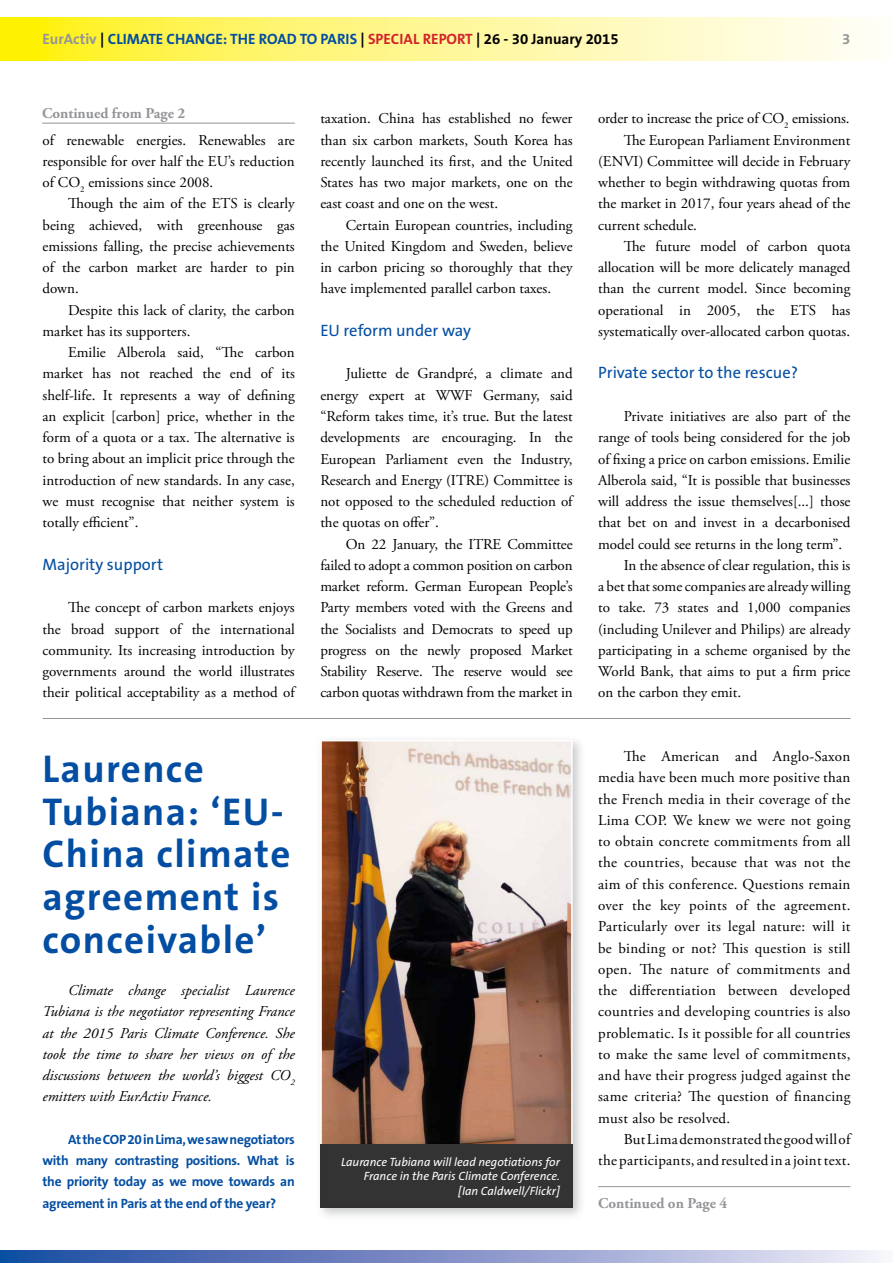
<style>
.page{position:relative;width:893px;height:1263px;background:#fff}
.page>*{position:absolute;margin:0;border:0;box-sizing:border-box;transform-origin:0 0}
.t1{font:700 39px/42.5px "The Sans B7";letter-spacing:.035em;color:#034ea2}
.t2{font:16.5px "The Sans B5 Plain";color:#034ea2}
.t3{font:15px/21.3px "Adobe Garamond Pro";color:#000;text-align:justify}
.t4{font:italic 15px/21.3px "Adobe Garamond Pro";color:#000;text-align:justify}
.t5{font:15px/21.3px "Adobe Garamond Pro";letter-spacing:.02em;color:#000;text-align:right}
.t6{font:700 15px "The Sans B7";color:#034ea2}
.t7{font:700 15px "Adobe Garamond Pro";color:#939598}
.t8{font:700 15px "The Sans B7";color:#939598}
.t9{font:700 13.5px/21.3px "The Sans B7";letter-spacing:-.02em;color:#034ea2;text-align:justify}
.t10{font:italic 12px/14.4px "The Sans B5 Plain";color:#fff;text-align:right}
.s1{color:#939598}
.s2{color:#000}
.s3{color:#d2232a}
</style>
<div class="page">
<svg style="left:0;top:18px;width:867px;height:42px;background:#fff78d"></svg>
<svg style="left:0;top:1250px;width:881px;height:13px;background:#8295c9"></svg>
<hr style="left:42px;top:123px;width:253px;height:1px;background:#939598">
<hr style="left:598px;top:1186px;width:252px;height:1px;background:#939598">
<div style="left:316px;top:735px;width:270px;height:486px;background:#939598;opacity:.5"></div>
<img style="left:323px;top:743px;width:247px;height:401px">
<div style="left:320px;top:740px;width:253px;height:468px;border:2px solid #fff"></div>
<div style="left:320px;top:1144px;width:253px;height:64px;background:#333"></div>
<hr style="left:43px;top:718px;width:807px;height:1px;background:#939598">
<p class="t6" style="left:43px;top:31px;width:578px"><span class="s1">EurActiv</span> <span class="s2">|</span> CLIMATE CHANGE: THE ROAD TO PARIS <span class="s2">|</span> <span class="s3">SPECIAL REPORT</span> <span class="s2">| 26 - 30 January 2015</span></p>
<p class="t8" style="left:842px;top:31px;width:10px">3</p>
<p class="t7" style="left:42px;top:105px;width:145px">Continued from Page 2</p>
<p class="t3" style="left:43px;top:130px;width:254px">of renewable energies. Renewables are responsible for over half the EU’s reduction of CO<sub>2</sub> emissions since 2008.</p>
<p class="t3" style="left:43px;top:193px;width:254px;text-indent:26px">Though the aim of the ETS is clearly being achieved, with greenhouse gas emissions falling, the precise achievements of the carbon market are harder to pin down.</p>
<p class="t3" style="left:43px;top:300px;width:254px;text-indent:26px">Despite this lack of clarity, the carbon market has its supporters.</p>
<p class="t3" style="left:43px;top:342px;width:254px;text-indent:26px">Emilie Alberola said, “The carbon market has not reached the end of its shelf-life. It represents a way of defining an explicit [carbon] price, whether in the form of a quota or a tax. The alternative is to bring about an implicit price through the introduction of new standards. In any case, we must recognise that neither system is totally efficient”.</p>
<p class="t2" style="left:43px;top:555px;width:122px">Majority support</p>
<p class="t3" style="left:43px;top:597px;width:254px;text-indent:26px">The concept of carbon markets enjoys the broad support of the international community. Its increasing introduction by governments around the world illustrates their political acceptability as a method of</p>
<h1 class="t1" style="left:43px;top:749px;width:250px">Laurence<br>Tubiana: ‘EU-<br>China climate agreement is conceivable’</h1>
<p class="t4" style="left:43px;top:980px;width:254px;text-indent:26px">Climate change specialist Laurence Tubiana is the negotiator representing France at the 2015 Paris Climate Conference. She took the time to share her views on of the discussions between the world’s biggest CO<sub>2 </sub>emitters with EurActiv France.</p>
<p class="t9" style="left:43px;top:1129px;width:254px;text-indent:26px">At the COP 20 in Lima, we saw negotiators with many contrasting positions. What is the priority today as we move towards an agreement in Paris at the end of the year?</p>
<p class="t3" style="left:320px;top:108px;width:254px">taxation. China has established no fewer than six carbon markets, South Korea has recently launched its first, and the United States has two major markets, one on the east coast and one on the west.</p>
<p class="t3" style="left:320px;top:215px;width:254px;text-indent:26px">Certain European countries, including the United Kingdom and Sweden, believe in carbon pricing so thoroughly that they have implemented parallel carbon taxes.</p>
<p class="t2" style="left:320px;top:321px;width:152px">EU reform under way</p>
<p class="t3" style="left:320px;top:364px;width:254px;text-indent:26px">Juliette de Grandpré, a climate and energy expert at WWF Germany, said “Reform takes time, it’s true. But the latest developments are encouraging. In the European Parliament even the Industry, Research and Energy (ITRE) Committee is not opposed to the scheduled reduction of the quotas on offer”.</p>
<p class="t3" style="left:320px;top:534px;width:254px;text-indent:26px">On 22 January, the ITRE Committee failed to adopt a common position on carbon market reform. German European People’s Party members voted with the Greens and the Socialists and Democrats to speed up progress on the newly proposed Market Stability Reserve. The reserve would see carbon quotas withdrawn from the market in</p>
<p class="t10" style="left:341px;top:1155px;width:220px">Laurance Tubiana will lead negotiations for<br>France in the Paris Climate Conference. [Ian Caldwell/Flickr]</p>
<p class="t3" style="left:598px;top:108px;width:253px">order to increase the price of CO<sub>2</sub> emissions.</p>
<p class="t3" style="left:624px;top:130px;width:228px">The European Parliament Environment</p>
<p class="t3" style="left:598px;top:151px;width:254px">(ENVI) Committee will decide in February</p>
<p class="t3" style="left:598px;top:172px;width:254px">whether to begin withdrawing quotas from</p>
<p class="t3" style="left:598px;top:193px;width:254px">the market in 2017, four years ahead of the</p>
<p class="t3" style="left:598px;top:215px;width:100px">current schedule.</p>
<p class="t3" style="left:624px;top:236px;width:228px">The future model of carbon quota</p>
<p class="t3" style="left:598px;top:257px;width:254px">allocation will be more delicately managed</p>
<p class="t3" style="left:598px;top:278px;width:254px">than the current model. Since becoming</p>
<p class="t3" style="left:598px;top:300px;width:254px">operational in 2005, the ETS has</p>
<p class="t3" style="left:598px;top:321px;width:253px">systematically over-allocated carbon quotas.</p>
<p class="t2" style="left:598px;top:364px;width:201px">Private sector to the rescue?</p>
<p class="t3" style="left:624px;top:406px;width:228px">Private initiatives are also part of the</p>
<p class="t3" style="left:598px;top:427px;width:254px">range of tools being considered for the job</p>
<p class="t3" style="left:598px;top:449px;width:254px">of fixing a price on carbon emissions. Emilie</p>
<p class="t3" style="left:598px;top:470px;width:254px">Alberola said, “It is possible that businesses</p>
<p class="t3" style="left:598px;top:491px;width:254px">will address the issue themselves[...] those</p>
<p class="t3" style="left:598px;top:512px;width:254px">that bet on and invest in a decarbonised</p>
<p class="t3" style="left:598px;top:534px;width:246px">model could see returns in the long term”.</p>
<p class="t3" style="left:624px;top:555px;width:228px">In the absence of clear regulation, this is</p>
<p class="t3" style="left:598px;top:576px;width:254px">a bet that some companies are already willing</p>
<p class="t3" style="left:598px;top:597px;width:254px">to take. 73 states and 1,000 companies</p>
<p class="t3" style="left:598px;top:619px;width:254px">(including Unilever and Philips) are already</p>
<p class="t3" style="left:598px;top:640px;width:254px">participating in a scheme organised by the</p>
<p class="t3" style="left:598px;top:661px;width:254px">World Bank, that aims to put a firm price</p>
<p class="t3" style="left:598px;top:682px;width:144px">on the carbon they emit.</p>
<p class="t3" style="left:598px;top:746px;width:254px;text-indent:26px">The American and Anglo-Saxon media have been much more positive than the French media in their coverage of the Lima COP. We knew we were not going to obtain concrete commitments from all the countries, because that was not the aim of this conference. Questions remain over the key points of the agreement.<br>Particularly over its legal nature: will it be binding or not? This question is still open. The nature of commitments and the differentiation between developed countries and developing countries is also problematic. Is it possible for all countries to make the same level of commitments, and have their progress judged against the same criteria? The question of financing must also be resolved.</p>
<p class="t5" style="left:598px;top:1129px;width:254px">But Lima demonstrated the good will of<br>the participants, and resulted in a joint text.</p>
<p class="t7" style="left:598px;top:1194px;width:131px">Continued on Page 4</p>
</div>
